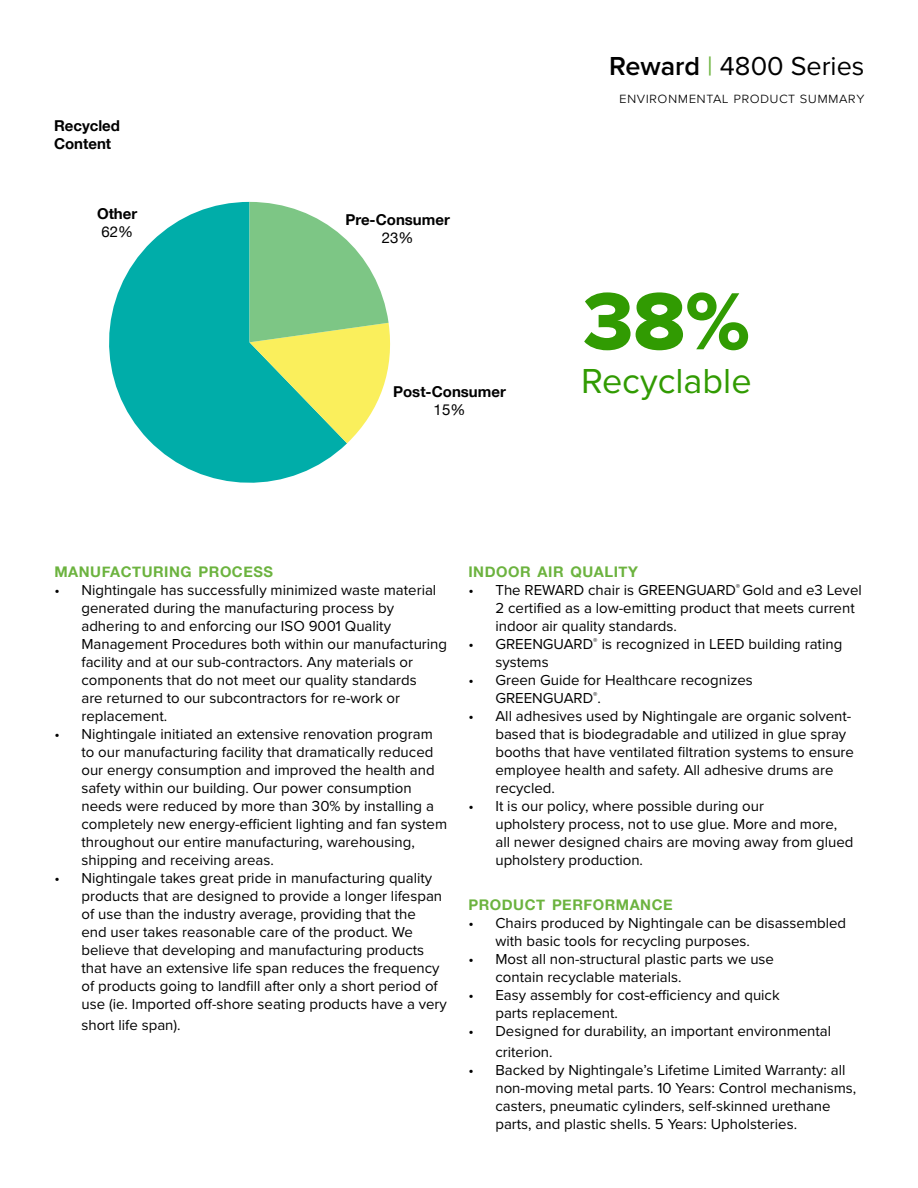
<style>
.page{position:relative;width:918px;height:1188px;background:#fff}
.page>*{position:absolute;margin:0;border:0;box-sizing:border-box;transform-origin:0 0}
.t1{font:84px "Proxima Nova Extrabld";color:#319b02}
.t2{font:36px "Proxima Nova";color:#319b02}
.t3{font:27px "Proxima Nova";color:#000}
.t4{font:15px/18px "Proxima Nova";color:#000}
.t5{font:700 15px/18px "Helvetica Neue";color:#000}
.t6{font:300 15px "Proxima Nova";letter-spacing:.025em;color:#000}
.t7{font:15px "Helvetica Neue";color:#000}
.t8{font:700 14.7px "Helvetica Neue";letter-spacing:.035em;color:#6cb33f}
.s1{font-weight:600}
.s2{color:#6cb33f}
</style>
<div class="page">
<svg style="left:109px;top:202px;width:238px;height:281px;fill:#00ada9"></svg>
<svg style="left:250px;top:202px;width:141px;height:241px"></svg>
<h3 class="t3" style="left:609px;top:46px;width:257px"><span class="s1">Reward</span> <span class="s2">|</span> 4800 Series</h3>
<p class="t5" style="left:54px;top:117px;width:68px">Recycled<br>Content</p>
<p class="t5" style="left:97px;top:205px;width:42px">Other</p>
<p class="t7" style="left:101px;top:221px;width:33px">62%</p>
<p class="t5" style="left:345px;top:211px;width:106px">Pre-Consumer</p>
<p class="t7" style="left:382px;top:227px;width:33px">23%</p>
<p class="t5" style="left:393px;top:383px;width:114px">Post-Consumer</p>
<p class="t7" style="left:434px;top:399px;width:33px">15%</p>
<p class="t6" style="left:619px;top:86px;width:247px">environmental product summary</p>
<h1 class="t1" style="left:583px;top:259px;width:169px">38%</h1>
<h2 class="t2" style="left:581px;top:354px;width:172px">Recyclable</h2>
<p class="t8" style="left:54px;top:560px;width:220px">MANUFACTURING PROCESS</p>
<p class="t4" style="left:81px;top:580px;width:367px;text-indent:-27px">• Nightingale has successfully minimized waste material generated during the manufacturing process by adhering to and enforcing our ISO 9001 Quality Management Procedures both within our manufacturing facility and at our sub-contractors. Any materials or components that do not meet our quality standards<br>are returned to our subcontractors for re-work or replacement.</p>
<p class="t4" style="left:81px;top:724px;width:367px;text-indent:-27px">• Nightingale initiated an extensive renovation program to our manufacturing facility that dramatically reduced our energy consumption and improved the health and safety within our building. Our power consumption needs were reduced by more than 30% by installing a completely new energy-efficient lighting and fan system throughout our entire manufacturing, warehousing, shipping and receiving areas.</p>
<p class="t4" style="left:81px;top:868px;width:367px;text-indent:-27px">• Nightingale takes great pride in manufacturing quality products that are designed to provide a longer lifespan of use than the industry average, providing that the<br>end user takes reasonable care of the product. We believe that developing and manufacturing products that have an extensive life span reduces the frequency of products going to landfill after only a short period of use (ie. Imported off-shore seating products have a very</p>
<p class="t4" style="left:81px;top:1016px;width:101px">short life span).</p>
<p class="t8" style="left:468px;top:560px;width:171px">INDOOR AIR QUALITY</p>
<p class="t4" style="left:495px;top:580px;width:368px;text-indent:-27px">• The REWARD chair is GREENGUARD<sup>®</sup> Gold and e3 Level<br>2 certified as a low-emitting product that meets current indoor air quality standards.</p>
<p class="t4" style="left:495px;top:634px;width:348px;text-indent:-27px">• GREENGUARD<sup>®</sup> is recognized in LEED building rating systems</p>
<p class="t4" style="left:495px;top:670px;width:259px;text-indent:-27px">• Green Guide for Healthcare recognizes<br>GREENGUARD<sup>®</sup>.</p>
<p class="t4" style="left:495px;top:706px;width:360px;text-indent:-27px">• All adhesives used by Nightingale are organic solvent&shy;based that is biodegradable and utilized in glue spray booths that have ventilated filtration systems to ensure employee health and safety. All adhesive drums are recycled.</p>
<p class="t4" style="left:495px;top:796px;width:359px;text-indent:-27px">• It is our policy, where possible during our<br>upholstery process, not to use glue. More and more, all newer designed chairs are moving away from glued upholstery production.</p>
<p class="t8" style="left:468px;top:893px;width:206px">PRODUCT PERFORMANCE</p>
<p class="t4" style="left:495px;top:913px;width:352px;text-indent:-27px">• Chairs produced by Nightingale can be disassembled with basic tools for recycling purposes.</p>
<p class="t4" style="left:495px;top:949px;width:280px;text-indent:-27px">• Most all non-structural plastic parts we use contain recyclable materials.</p>
<p class="t4" style="left:495px;top:985px;width:286px;text-indent:-27px">• Easy assembly for cost-efficiency and quick parts replacement.</p>
<p class="t4" style="left:495px;top:1019px;width:337px;line-height:21.6px;text-indent:-27px">• Designed for durability, an important environmental criterion.</p>
<p class="t4" style="left:495px;top:1061px;width:362px;text-indent:-27px">• Backed by Nightingale’s Lifetime Limited Warranty: all non-moving metal parts. 10 Years: Control mechanisms, casters, pneumatic cylinders, self-skinned urethane parts, and plastic shells. 5 Years: Upholsteries.</p>
</div>
